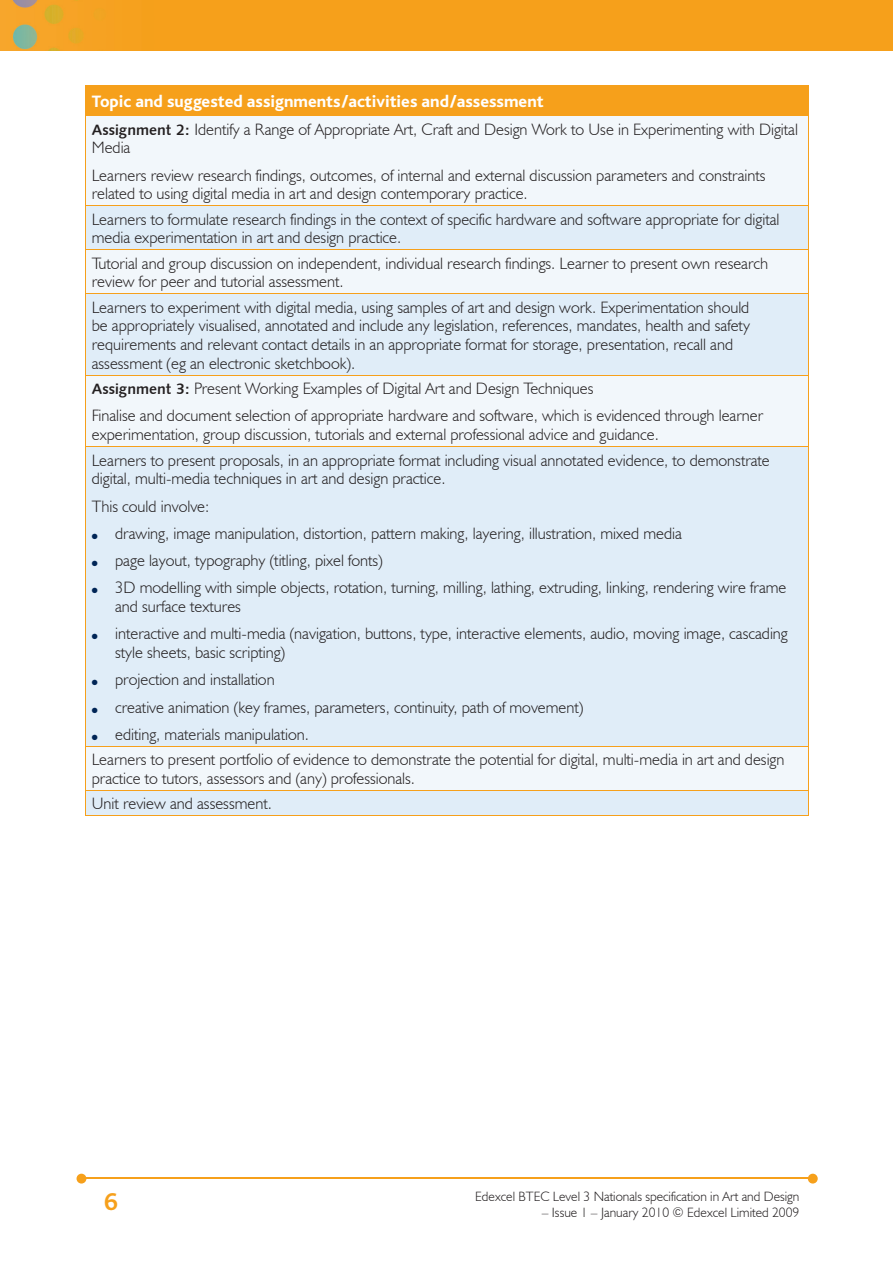
<style>
.page{position:relative;width:893px;height:1263px;background:#fff}
.page>*{position:absolute;margin:0;border:0;box-sizing:border-box;transform-origin:0 0}
.t1{font:700 25.5px "Bliss";color:#f6a01b}
.t2{font:800 17.25px "Bliss";color:#fff}
.t3{font:300 16.5px/18.8px "Humanist 521 BT";color:#231f20}
.t4{font:300 13.5px "Humanist 521 BT";color:#231f20}
.t5{font:7.5px "Zapf Dingbats";color:#002556}
.s1{font-family:"Humanist 531 BT Bold A";font-weight:400;font-size:15px}
</style>
<div class="page">
<img style="left:0;top:0;width:893px;height:51px">
<hr style="left:82px;top:1178px;width:728px;height:1px;background:#f6a01b">
<svg style="left:808px;top:1174px;width:10px;height:9px"></svg>
<svg style="left:77px;top:1174px;width:9px;height:9px"></svg>
<div style="left:85px;top:85px;width:723px;height:31px;background:#f6a01b"></div>
<div style="left:86px;top:116px;width:722px;height:89px;background:#f2f7fb"></div>
<svg style="left:86px;top:206px;width:722px;height:609px;fill:#e0edf8"></svg>
<hr style="left:85px;top:115px;width:724px;height:1px;background:#f6a01b">
<svg style="left:808px;top:86px;width:1px;height:29px"></svg>
<hr style="left:85px;top:85px;width:724px;height:1px;background:#f6a01b">
<hr style="left:85px;top:116px;width:1px;height:89px;background:#f6a01b">
<hr style="left:808px;top:116px;width:1px;height:89px;background:#f6a01b">
<hr style="left:85px;top:206px;width:1px;height:43px;background:#f6a01b">
<hr style="left:808px;top:206px;width:1px;height:43px;background:#f6a01b">
<hr style="left:85px;top:205px;width:724px;height:1px;background:#f6a01b">
<hr style="left:85px;top:250px;width:1px;height:43px;background:#f6a01b">
<hr style="left:808px;top:250px;width:1px;height:43px;background:#f6a01b">
<hr style="left:85px;top:249px;width:724px;height:1px;background:#f6a01b">
<hr style="left:85px;top:294px;width:1px;height:81px;background:#f6a01b">
<hr style="left:808px;top:294px;width:1px;height:81px;background:#f6a01b">
<hr style="left:85px;top:293px;width:724px;height:1px;background:#f6a01b">
<hr style="left:85px;top:376px;width:1px;height:70px;background:#f6a01b">
<hr style="left:808px;top:376px;width:1px;height:70px;background:#f6a01b">
<hr style="left:85px;top:375px;width:724px;height:1px;background:#f6a01b">
<hr style="left:85px;top:447px;width:1px;height:299px;background:#f6a01b">
<hr style="left:808px;top:447px;width:1px;height:299px;background:#f6a01b">
<hr style="left:85px;top:446px;width:724px;height:1px;background:#f6a01b">
<hr style="left:85px;top:747px;width:1px;height:43px;background:#f6a01b">
<hr style="left:808px;top:747px;width:1px;height:43px;background:#f6a01b">
<hr style="left:85px;top:746px;width:724px;height:1px;background:#f6a01b">
<hr style="left:85px;top:815px;width:724px;height:1px;background:#f6a01b">
<svg style="left:85px;top:791px;width:1px;height:24px"></svg>
<svg style="left:808px;top:791px;width:1px;height:24px"></svg>
<hr style="left:85px;top:790px;width:724px;height:1px;background:#f6a01b">
<p class="t2" style="left:92px;top:93px;width:453px">Topic and suggested assignments/activities and/assessment</p>
<p class="t3" style="left:92px;top:119px;width:708px"><span class="s1">Assignment 2:</span> Identify a Range of Appropriate Art, Craft and Design Work to Use in Experimenting with Digital<br>Media</p>
<p class="t3" style="left:92px;top:165px;width:675px">Learners review research findings, outcomes, of internal and external discussion parameters and constraints related to using digital media in art and design contemporary practice.</p>
<p class="t3" style="left:92px;top:209px;width:689px">Learners to formulate research findings in the context of specific hardware and software appropriate for digital media experimentation in art and design practice.</p>
<p class="t3" style="left:92px;top:253px;width:678px">Tutorial and group discussion on independent, individual research findings. Learner to present own research review for peer and tutorial assessment.</p>
<p class="t3" style="left:92px;top:297px;width:660px">Learners to experiment with digital media, using samples of art and design work. Experimentation should be appropriately visualised, annotated and include any legislation, references, mandates, health and safety requirements and relevant contact details in an appropriate format for storage, presentation, recall and assessment (eg an electronic sketchbook).</p>
<p class="t3" style="left:92px;top:375px;width:673px;line-height:27.3px"><span class="s1">Assignment 3:</span> Present Working Examples of Digital Art and Design Techniques<br>Finalise and document selection of appropriate hardware and software, which is evidenced through learner</p>
<p class="t3" style="left:92px;top:422px;width:680px;line-height:25.3px">experimentation, group discussion, tutorials and external professional advice and guidance.<br>Learners to present proposals, in an appropriate format including visual annotated evidence, to demonstrate</p>
<p class="t3" style="left:92px;top:465px;width:355px;line-height:27.3px">digital, multi-media techniques in art and design practice.<br>This could involve:</p>
<p class="t3" style="left:115px;top:519px;width:673px;line-height:27.3px">drawing, image manipulation, distortion, pattern making, layering, illustration, mixed media<br>page layout, typography (titling, pixel fonts)<br>3D modelling with simple objects, rotation, turning, milling, lathing, extruding, linking, rendering wire frame</p>
<p class="t3" style="left:115px;top:592px;width:674px;line-height:27.3px">and surface textures<br>interactive and multi-media (navigation, buttons, type, interactive elements, audio, moving image, cascading</p>
<p class="t3" style="left:115px;top:638px;width:470px;line-height:27.3px">style sheets, basic scripting)<br>projection and installation<br>creative animation (key frames, parameters, continuity, path of movement) editing, materials manipulation.</p>
<p class="t5" style="left:92px;top:533px;width:7px">●</p>
<p class="t5" style="left:92px;top:560px;width:7px">●</p>
<p class="t5" style="left:92px;top:587px;width:7px">●</p>
<p class="t5" style="left:92px;top:633px;width:7px">●</p>
<p class="t5" style="left:92px;top:679px;width:7px">●</p>
<p class="t5" style="left:92px;top:706px;width:7px">●</p>
<p class="t5" style="left:92px;top:734px;width:7px">●</p>
<p class="t3" style="left:92px;top:750px;width:694px">Learners to present portfolio of evidence to demonstrate the potential for digital, multi-media in art and design practice to tutors, assessors and (any) professionals.</p>
<p class="t3" style="left:92px;top:794px;width:182px">Unit review and assessment.</p>
<h1 class="t1" style="left:104px;top:1189px;width:15px">6</h1>
<p class="t4" style="left:475px;top:1188px;width:326px">Edexcel BTEC Level 3 Nationals specification in Art and Design</p>
<p class="t4" style="left:542px;top:1204px;width:259px">– Issue 1 – January 2010 © Edexcel Limited 2009</p>
</div>
